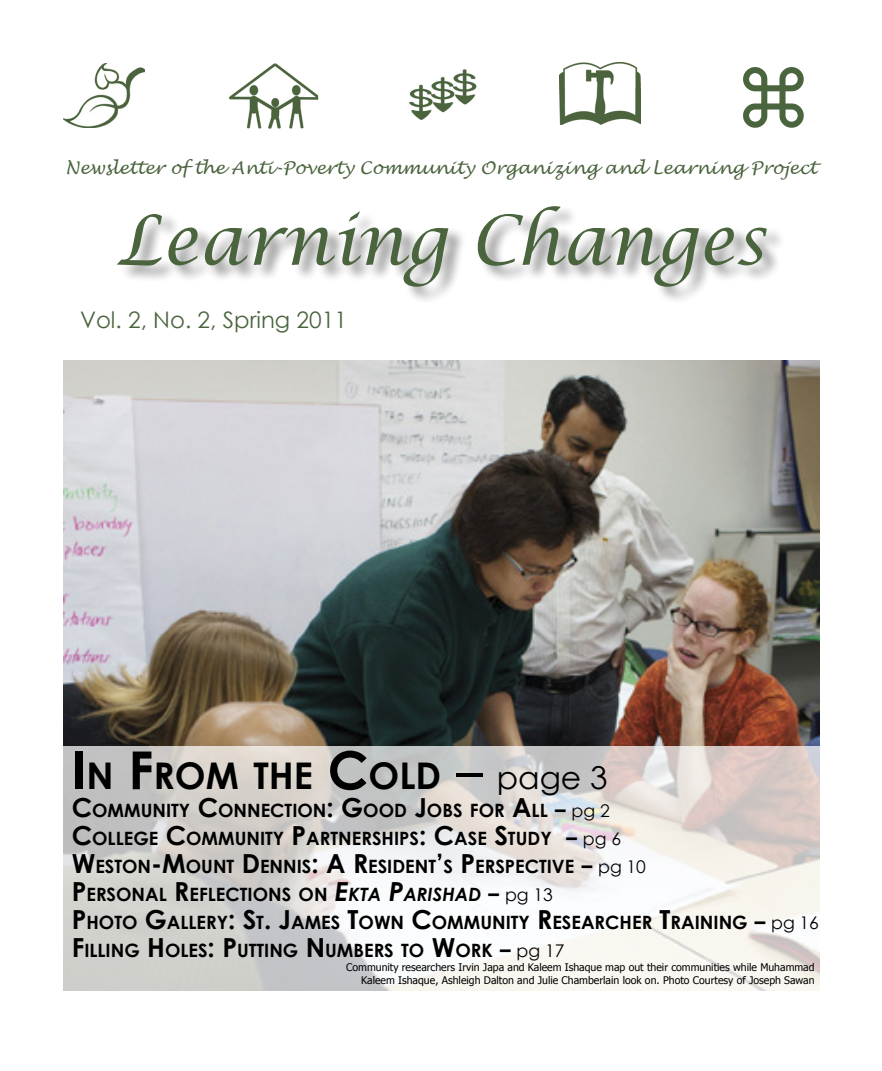
<style>
.page{position:relative;width:882px;height:1071px;background:#fff}
.page>*{position:absolute;margin:0;border:0;box-sizing:border-box;transform-origin:0 0}
.t1{font:italic 68.25px "Lucida Calligraphy";color:#4a643e}
.t2{font:700 36.75px "Century Gothic";color:#000}
.t3{font:22.75px "Century Gothic";color:#4a643e}
.t4{font:700 18.38px/28px "Century Gothic";color:#000}
.t5{font:italic 17.5px "Lucida Handwriting";color:#4a643e}
.t6{font:10.5px/12.6px "Tahoma";color:#000;text-align:right}
.s1{font-size:52.5px}
.s2{font-weight:400;font-size:52.5px}
.s3{font-weight:400;font-size:31.5px}
.s4{font-size:26.25px}
.s5{font-size:21px}
.s6{font-weight:400;font-size:17.5px}
.s7{font-style:italic;font-size:26.25px}
.s8{font-style:italic}
</style>
<div class="page">
<div style="left:117px;top:205px;width:667px;height:99px;background:#000;opacity:.47"></div>
<img style="left:63px;top:63px;width:81px;height:65px">
<img style="left:229px;top:63px;width:89px;height:66px">
<img style="left:559px;top:63px;width:82px;height:62px">
<img style="left:409px;top:69px;width:68px;height:50px">
<img style="left:64px;top:361px;width:756px;height:385px">
<svg style="left:63px;top:746px;width:757px;height:245px"></svg>
<p class="t5" style="left:65px;top:157px;width:753px">Newsletter of the Anti-Poverty Community Organizing and Learning Project</p>
<h1 class="t1" style="left:116px;top:199px;width:651px">Learning Changes</h1>
<p class="t3" style="left:80px;top:304px;width:268px">Vol. 2, No. 2, Spring 2011</p>
<h2 class="t2" style="left:72px;top:748px;width:537px"><span class="s1">I</span>N <span class="s1">F</span>ROM THE <span class="s1">C</span>OLD <span class="s2">–</span> <span class="s3">page 3</span></h2>
<p class="t4" style="left:72px;top:796px;width:749px"><span class="s4">C</span>OMMUNITY <span class="s4">C</span>ONNECTION<span class="s4">: G</span>OOD <span class="s4">J</span>OBS FOR <span class="s4">A</span>LL <span class="s5">–</span> <span class="s6">pg 2<br></span><span class="s4">C</span>OLLEGE <span class="s4">C</span>OMMUNITY <span class="s4">P</span>ARTNERSHIPS<span class="s4">: C</span>ASE <span class="s4">S</span>TUDY <span class="s5">–</span> <span class="s6">pg 6<br></span><span class="s4">W</span>ESTON<span class="s4">-M</span>OUNT <span class="s4">D</span>ENNIS<span class="s4">: A R</span>ESIDENT<span class="s4">’</span>S <span class="s4">P</span>ERSPECTIVE <span class="s5">–</span> <span class="s6">pg 10<br></span><span class="s4">P</span>ERSONAL <span class="s4">R</span>EFLECTIONS ON <span class="s7">E</span><span class="s8">KTA</span> <span class="s7">P</span><span class="s8">ARISHAD</span> <span class="s5">–</span> <span class="s6">pg 13<br></span><span class="s4">P</span>HOTO <span class="s4">G</span>ALLERY<span class="s4">: S</span>T<span class="s4">. J</span>AMES <span class="s4">T</span>OWN <span class="s4">C</span>OMMUNITY <span class="s4">R</span>ESEARCHER <span class="s4">T</span>RAI NING <span class="s5">–</span> <span class="s6">pg 16<br></span><span class="s4">F</span>ILLING <span class="s4">H</span> OLES<span class="s4">: P</span>UTTING <span class="s4">N</span> UMBERS TO <span class="s4">W</span>ORK <span class="s5">–</span> <span class="s6">pg 17</span></p>
<p class="t6" style="left:346px;top:961px;width:470px">Community researchers Irvin Japa and Kaleem Ishaque map out their communities while Muhammad<br>Kaleem Ishaque, Ashleigh Dalton and Julie Chamberlain look on. Photo Courtesy of Joseph Sawan</p>
</div>
